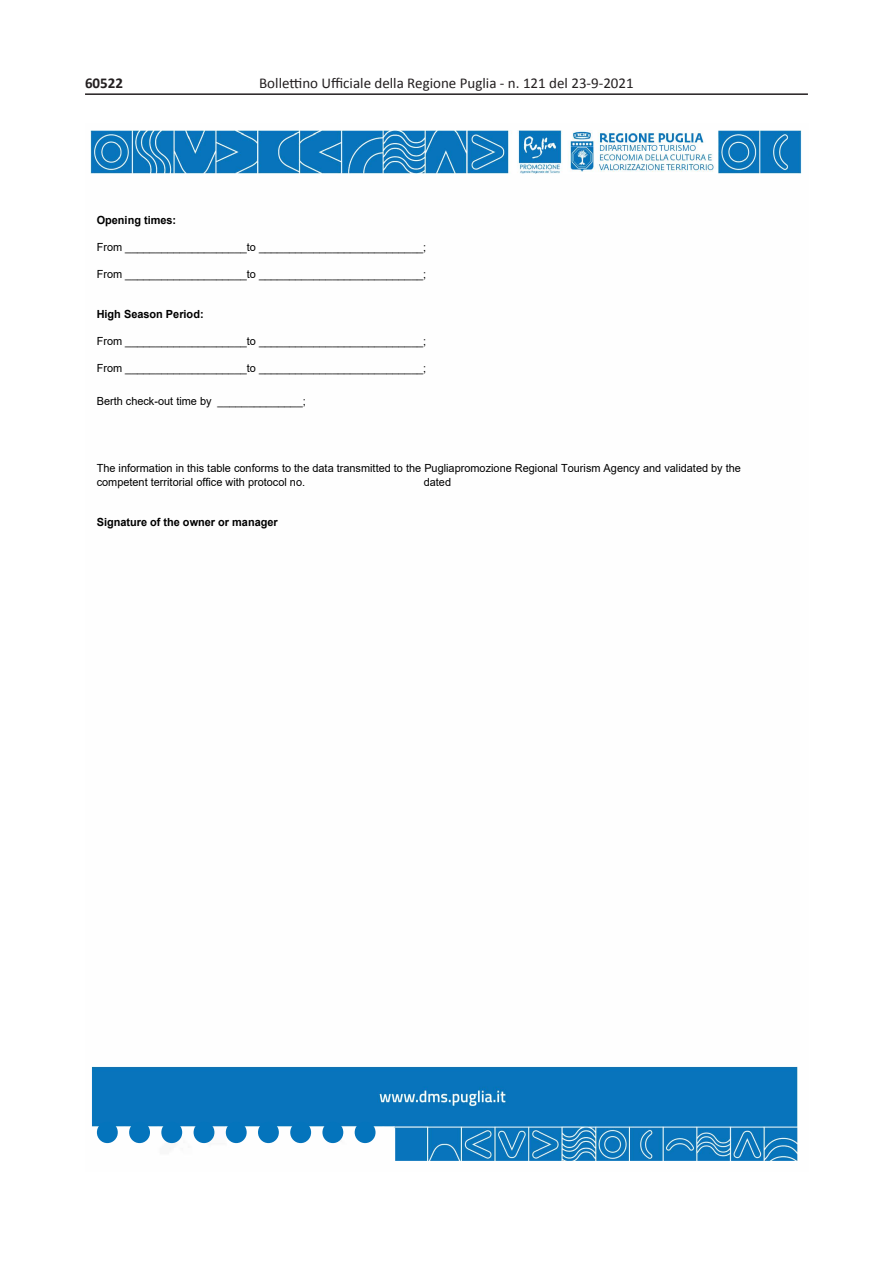
<style>
.page{position:relative;width:893px;height:1263px;background:#fff}
.page>*{position:absolute;margin:0;border:0;box-sizing:border-box;transform-origin:0 0}
.t1{font:87.15px "Times New Roman";color:#0474bc}
.t2{font:15px "Calibri";color:#231f20}
.t3{font:700 15px "Calibri";color:#231f20}
.t4{font:11.25px/13.5px "Arial";color:#000}
.t5{font:700 11.25px "Arial";color:#000}
</style>
<div class="page">
<hr style="left:85px;top:93px;width:723px;height:2px;background:#231f20">
<img style="left:91px;top:130px;width:711px;height:44px">
<img style="left:92px;top:1066px;width:706px;height:95px">
<h2 class="t3" style="left:85px;top:72px;width:40px">60522</h2>
<h2 class="t2" style="left:259px;top:74px;width:376px">Bollettino Ufficiale della Regione Puglia - n. 121 del 23-9-2021</h2>
<p class="t5" style="left:97px;top:212px;width:81px">Opening times:</p>
<p class="t4" style="left:97px;top:240px;width:331px">From ____________________to ___________________________;</p>
<p class="t4" style="left:97px;top:267px;width:331px">From ____________________to ___________________________;</p>
<p class="t5" style="left:97px;top:306px;width:108px">High Season Period:</p>
<p class="t4" style="left:97px;top:334px;width:331px">From ____________________to ___________________________;</p>
<p class="t4" style="left:97px;top:361px;width:331px">From ____________________to ___________________________;</p>
<p class="t4" style="left:97px;top:394px;width:211px">Berth check-out time by ______________;</p>
<p class="t4" style="left:97px;top:462px;width:646px">The information in this table conforms to the data transmitted to the Pugliapromozione Regional Tourism Agency and validated by the competent territorial office with protocol no.</p>
<p class="t4" style="left:424px;top:475px;width:29px">dated</p>
<p class="t5" style="left:97px;top:514px;width:183px">Signature of the owner or manager</p>
<p class="t1" style="left:92px;top:1070px;width:289px">•••••••••</p>
</div>
